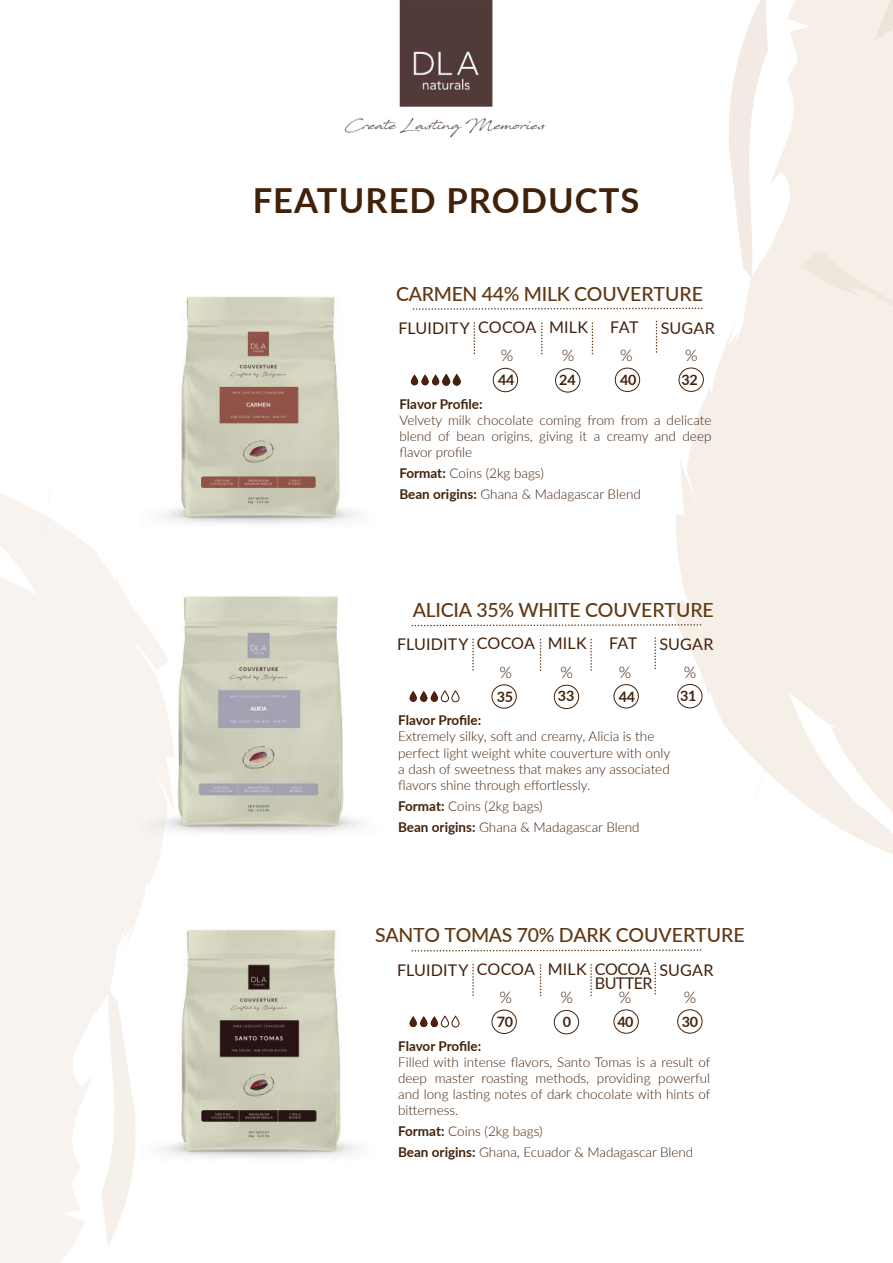
<style>
.page{position:relative;width:893px;height:1263px;background:#fff}
.page>*{position:absolute;margin:0;border:0;box-sizing:border-box;transform-origin:0 0}
.t1{font:700 34.5px "Lato";letter-spacing:.03em;color:#42210b}
.t2{font:500 19.5px "Lato";letter-spacing:-.015em;color:#603813}
.t3{font:16.05px "Lato";letter-spacing:.005em;color:#42210b}
.t4{font:300 16.05px "Lato";color:#42210b}
.t5{font:16.05px/14px "Lato";letter-spacing:-.035em;color:#42210b}
.t6{font:700 14.25px "Lato";letter-spacing:-.03em;color:#42210b}
.t7{font:300 13.5px/16.2px "Lato";color:#42210b}
.t8{font:700 13.5px "Lato";letter-spacing:-.01em;color:#42210b}
.s1{font-weight:700}
</style>
<div class="page">
<img style="left:175px;top:595px;width:186px;height:238px">
<svg style="left:670px;top:0;width:223px;height:854px;fill:#f5efe8"></svg>
<svg style="left:729px;top:0;width:39px;height:279px"></svg>
<svg style="left:756px;top:751px;width:14px;height:49px"></svg>
<svg style="left:874px;top:0;width:19px;height:42px"></svg>
<svg style="left:800px;top:250px;width:93px;height:65px"></svg>
<img style="left:344px;top:0;width:202px;height:138px">
<img style="left:175px;top:296px;width:183px;height:228px">
<img style="left:175px;top:929px;width:184px;height:229px">
<div style="left:453px;top:374px;width:8px;height:12px;background:#42210b;border:1px solid #42210b;border-radius:4px"></div>
<svg style="left:411px;top:374px;width:7px;height:11px"></svg>
<svg style="left:421px;top:374px;width:8px;height:11px"></svg>
<svg style="left:432px;top:374px;width:7px;height:11px"></svg>
<div style="left:442px;top:374px;width:8px;height:12px;background:#42210b;border:1px solid #42210b;border-radius:4px"></div>
<svg style="left:592px;top:323px;width:1px;height:32px"></svg>
<svg style="left:541px;top:323px;width:2px;height:32px"></svg>
<svg style="left:656px;top:322px;width:1px;height:31px"></svg>
<svg style="left:412px;top:307px;width:291px;height:4px"></svg>
<svg style="left:474px;top:323px;width:1px;height:31px"></svg>
<div style="left:493px;top:368px;width:25px;height:24px;border:1px solid #42210b;border-radius:50%"></div>
<div style="left:555px;top:368px;width:25px;height:24px;border:1px solid #42210b;border-radius:50%"></div>
<div style="left:615px;top:368px;width:25px;height:24px;border:1px solid #42210b;border-radius:50%"></div>
<div style="left:679px;top:368px;width:25px;height:24px;border:1px solid #42210b;border-radius:50%"></div>
<div style="left:451px;top:691px;width:8px;height:11px;border:1px solid #42210b;border-radius:4px"></div>
<div style="left:410px;top:691px;width:7px;height:11px;background:#4e2011;border-radius:4px"></div>
<div style="left:420px;top:691px;width:7px;height:11px;background:#4e2011;border-radius:4px"></div>
<svg style="left:431px;top:691px;width:7px;height:11px"></svg>
<svg style="left:441px;top:691px;width:8px;height:11px"></svg>
<svg style="left:590px;top:640px;width:2px;height:31px"></svg>
<svg style="left:540px;top:640px;width:1px;height:31px"></svg>
<svg style="left:654px;top:638px;width:2px;height:32px"></svg>
<svg style="left:411px;top:623px;width:291px;height:4px"></svg>
<svg style="left:472px;top:639px;width:2px;height:32px"></svg>
<div style="left:492px;top:684px;width:25px;height:24px;border:1px solid #42210b;border-radius:50%"></div>
<div style="left:554px;top:685px;width:25px;height:24px;border:1px solid #42210b;border-radius:50%"></div>
<div style="left:614px;top:684px;width:25px;height:24px;border:1px solid #42210b;border-radius:50%"></div>
<div style="left:677px;top:684px;width:25px;height:24px;border:1px solid #42210b;border-radius:50%"></div>
<div style="left:451px;top:1016px;width:8px;height:11px;border:1px solid #42210b;border-radius:4px"></div>
<svg style="left:410px;top:1016px;width:7px;height:11px"></svg>
<svg style="left:420px;top:1016px;width:7px;height:11px"></svg>
<svg style="left:431px;top:1016px;width:7px;height:11px"></svg>
<svg style="left:441px;top:1016px;width:8px;height:11px"></svg>
<svg style="left:590px;top:965px;width:2px;height:31px"></svg>
<svg style="left:540px;top:965px;width:1px;height:32px"></svg>
<svg style="left:654px;top:963px;width:2px;height:32px"></svg>
<svg style="left:411px;top:949px;width:291px;height:3px"></svg>
<svg style="left:472px;top:965px;width:2px;height:31px"></svg>
<div style="left:492px;top:1010px;width:25px;height:24px;border:1px solid #42210b;border-radius:50%"></div>
<div style="left:554px;top:1010px;width:25px;height:24px;border:1px solid #42210b;border-radius:50%"></div>
<div style="left:614px;top:1009px;width:25px;height:25px;border:1px solid #42210b;border-radius:50%"></div>
<div style="left:677px;top:1009px;width:25px;height:24px;border:1px solid #42210b;border-radius:50%"></div>
<svg style="left:0;top:493px;width:175px;height:770px;fill:#f8f3ee"></svg>
<svg style="left:101px;top:990px;width:37px;height:257px"></svg>
<svg style="left:46px;top:493px;width:4px;height:42px"></svg>
<h1 class="t1" style="left:253px;top:175px;width:388px">FEATURED PRODUCTS</h1>
<h2 class="t2" style="left:396px;top:280px;width:308px">CARMEN 44% MILK COUVERTURE</h2>
<p class="t3" style="left:398px;top:317px;width:73px">FLUIDITY</p>
<p class="t3" style="left:478px;top:315px;width:59px">COCOA</p>
<p class="t4" style="left:501px;top:344px;width:14px">%</p>
<p class="t3" style="left:549px;top:316px;width:40px">MILK</p>
<p class="t4" style="left:562px;top:344px;width:14px">%</p>
<p class="t3" style="left:610px;top:315px;width:30px">FAT</p>
<p class="t4" style="left:620px;top:344px;width:14px">%</p>
<p class="t3" style="left:661px;top:317px;width:56px">SUGAR</p>
<p class="t4" style="left:685px;top:344px;width:14px">%</p>
<p class="t6" style="left:498px;top:370px;width:18px">44</p>
<p class="t6" style="left:559px;top:369px;width:18px">24</p>
<p class="t6" style="left:620px;top:370px;width:18px">40</p>
<p class="t6" style="left:682px;top:369px;width:18px">32</p>
<p class="t8" style="left:399px;top:394px;width:85px">Flavor Profile:</p>
<p class="t7" style="left:399px;top:411px;width:314px;text-align:justify">Velvety milk chocolate coming from from a delicate blend of bean origins, giving it a creamy and deep flavor profile</p>
<p class="t7" style="left:399px;top:462px;width:243px;line-height:21px"><span class="s1">Format:</span> Coins (2kg bags)<br><span class="s1">Bean origins:</span> Ghana &amp; Madagascar Blend</p>
<h2 class="t2" style="left:413px;top:596px;width:303px">ALICIA 35% WHITE COUVERTURE</h2>
<p class="t3" style="left:397px;top:633px;width:73px">FLUIDITY</p>
<p class="t3" style="left:477px;top:632px;width:59px">COCOA</p>
<p class="t4" style="left:499px;top:661px;width:14px">%</p>
<p class="t3" style="left:548px;top:632px;width:40px">MILK</p>
<p class="t4" style="left:560px;top:661px;width:14px">%</p>
<p class="t3" style="left:609px;top:632px;width:30px">FAT</p>
<p class="t4" style="left:619px;top:661px;width:14px">%</p>
<p class="t3" style="left:659px;top:633px;width:56px">SUGAR</p>
<p class="t4" style="left:684px;top:661px;width:14px">%</p>
<p class="t6" style="left:497px;top:686px;width:18px">35</p>
<p class="t6" style="left:558px;top:686px;width:18px">33</p>
<p class="t6" style="left:619px;top:686px;width:18px">44</p>
<p class="t6" style="left:680px;top:686px;width:18px">31</p>
<p class="t8" style="left:398px;top:710px;width:85px">Flavor Profile:</p>
<p class="t7" style="left:398px;top:728px;width:274px">Extremely silky, soft and creamy, Alicia is the perfect light weight white couverture with only a dash of sweetness that makes any associated flavors shine through effortlessly.</p>
<p class="t7" style="left:398px;top:795px;width:243px;line-height:21px"><span class="s1">Format:</span> Coins (2kg bags)<br><span class="s1">Bean origins:</span> Ghana &amp; Madagascar Blend</p>
<h2 class="t2" style="left:375px;top:921px;width:371px">SANTO TOMAS 70% DARK COUVERTURE</h2>
<p class="t3" style="left:397px;top:958px;width:73px">FLUIDITY</p>
<p class="t3" style="left:477px;top:957px;width:59px">COCOA</p>
<p class="t4" style="left:499px;top:986px;width:14px">%</p>
<p class="t3" style="left:548px;top:957px;width:40px">MILK</p>
<p class="t4" style="left:560px;top:986px;width:14px">%</p>
<p class="t5" style="left:595px;top:961px;width:59px">COCOA<br>BUTTER</p>
<p class="t4" style="left:619px;top:986px;width:14px">%</p>
<p class="t3" style="left:659px;top:958px;width:56px">SUGAR</p>
<p class="t4" style="left:684px;top:986px;width:14px">%</p>
<p class="t6" style="left:497px;top:1011px;width:18px">70</p>
<p class="t6" style="left:563px;top:1011px;width:10px">0</p>
<p class="t6" style="left:617px;top:1011px;width:18px">40</p>
<p class="t6" style="left:682px;top:1011px;width:18px">30</p>
<p class="t8" style="left:398px;top:1036px;width:85px">Flavor Profile:</p>
<p class="t7" style="left:398px;top:1053px;width:314px;text-align:justify">Filled with intense flavors, Santo Tomas is a result of deep master roasting methods, providing powerful and long lasting notes of dark chocolate with hints of bitterness.</p>
<p class="t7" style="left:398px;top:1120px;width:297px;line-height:21px"><span class="s1">Format:</span> Coins (2kg bags)<br><span class="s1">Bean origins:</span> Ghana, Ecuador &amp; Madagascar Blend</p>
</div>
